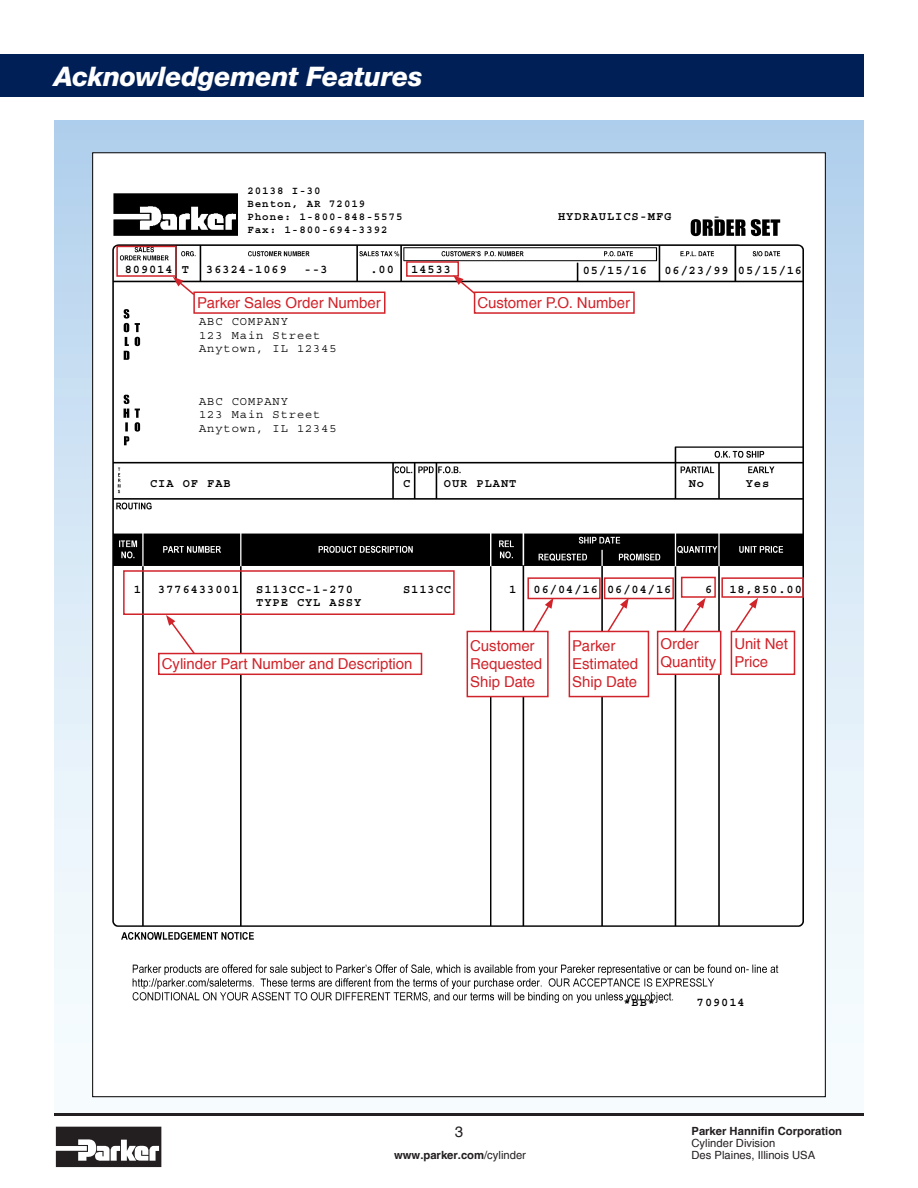
<style>
.page{position:relative;width:918px;height:1188px;background:#fff}
.page>*{position:absolute;margin:0;border:0;box-sizing:border-box;transform-origin:0 0}
.t1{font:italic 800 27px "Helvetica Neue";letter-spacing:-.015em;color:#fff}
.t2{font:15px/18px "Helvetica";letter-spacing:-.005em;color:#d1232a}
.t3{font:15px "Helvetica";color:#231f20}
.t4{font:700 12px "Courier Std";letter-spacing:.08em;color:#000}
.t5{font:12px/13.4px "Courier Std";letter-spacing:.08em;color:#000}
.t6{font:700 11.25px "Helvetica";color:#231f20}
.t7{font:11.25px "Helvetica";color:#231f20}
.t8{font:700 10.8px/12.9px "Courier Std";letter-spacing:.09em;color:#000}
.s1{font-weight:400}
</style>
<div class="page">
<svg style="left:56px;top:1127px;width:105px;height:40px"></svg>
<hr style="left:54px;top:1113px;width:810px;height:3px;background:#231f20">
<div style="left:54px;top:120px;width:810px;height:993px;background:linear-gradient(to bottom,#b4d2ed,#fff)"></div>
<div style="left:0;top:54px;width:864px;height:43px;background:#001f56"></div>
<div style="left:92px;top:152px;width:734px;height:945px;background:#fff;border:1px solid #000"></div>
<img style="left:113px;top:193px;width:691px;height:810px">
<img style="left:246px;top:193px;width:112px;height:48px">
<div style="left:474px;top:292px;width:161px;height:22px;border:2px solid #d1232a"></div>
<div style="left:527px;top:577px;width:74px;height:22px;border:2px solid #d1232a"></div>
<div style="left:721px;top:577px;width:83px;height:21px;border:2px solid #d1232a"></div>
<svg style="left:529px;top:598px;width:25px;height:39px"></svg>
<div style="left:123px;top:570px;width:332px;height:45px;border:2px solid #d1232a"></div>
<svg style="left:166px;top:615px;width:31px;height:38px"></svg>
<div style="left:159px;top:654px;width:263px;height:20px;background:#fff"></div>
<div style="left:158px;top:653px;width:264px;height:22px;border:2px solid #d1232a"></div>
<div style="left:406px;top:261px;width:53px;height:16px;border:2px solid #d1232a"></div>
<div style="left:193px;top:292px;width:193px;height:22px;border:2px solid #d1232a"></div>
<div style="left:467px;top:631px;width:81px;height:66px;background:#fff"></div>
<div style="left:467px;top:631px;width:82px;height:66px;border:2px solid #d1232a"></div>
<div style="left:569px;top:631px;width:79px;height:66px;background:#fff"></div>
<div style="left:569px;top:631px;width:80px;height:66px;border:2px solid #d1232a"></div>
<div style="left:731px;top:631px;width:63px;height:43px;background:#fff"></div>
<div style="left:731px;top:631px;width:64px;height:44px;border:2px solid #d1232a"></div>
<div style="left:116px;top:246px;width:60px;height:31px;border:2px solid #d1232a"></div>
<svg style="left:173px;top:277px;width:23px;height:20px"></svg>
<svg style="left:453px;top:275px;width:23px;height:20px"></svg>
<div style="left:604px;top:577px;width:70px;height:22px;border:2px solid #d1232a"></div>
<svg style="left:606px;top:598px;width:23px;height:36px"></svg>
<svg style="left:733px;top:598px;width:25px;height:36px"></svg>
<div style="left:681px;top:577px;width:35px;height:21px;border:2px solid #d1232a"></div>
<div style="left:658px;top:631px;width:63px;height:43px;background:#fff"></div>
<div style="left:657px;top:631px;width:64px;height:44px;border:2px solid #d1232a"></div>
<svg style="left:681px;top:598px;width:25px;height:36px"></svg>
<h1 class="t1" style="left:54px;top:60px;width:370px">Acknowledgement Features</h1>
<p class="t8" style="left:247px;top:184px;width:157px">20138 I-30<br>Benton, AR 72019<br>Phone: 1-800-848-5575<br>Fax: 1-800-694-3392</p>
<p class="t4" style="left:558px;top:210px;width:115px">HYDRAULICS-MFG</p>
<p class="t4" style="left:713px;top:210px;width:9px">-</p>
<p class="t4" style="left:125px;top:263px;width:66px">809014 T</p>
<p class="t4" style="left:206px;top:263px;width:82px">36324-1069</p>
<p class="t4" style="left:304px;top:263px;width:25px">--3</p>
<p class="t4" style="left:370px;top:263px;width:25px">.00</p>
<p class="t4" style="left:411px;top:263px;width:41px">14533</p>
<p class="t4" style="left:583px;top:263px;width:66px">05/15/16</p>
<p class="t4" style="left:664px;top:263px;width:139px">06/23/99 05/15/16</p>
<p class="t2" style="left:197px;top:294px;width:185px">Parker Sales Order Number</p>
<p class="t5" style="left:199px;top:315px;width:139px">ABC COMPANY<br>123 Main Street<br>Anytown, IL 12345</p>
<p class="t5" style="left:199px;top:395px;width:139px">ABC COMPANY<br>123 Main Street<br>Anytown, IL 12345</p>
<p class="t2" style="left:477px;top:294px;width:154px">Customer P.O. Number</p>
<p class="t4" style="left:150px;top:476px;width:82px">CIA OF FAB</p>
<p class="t4" style="left:403px;top:476px;width:9px">C</p>
<p class="t4" style="left:444px;top:476px;width:74px">OUR PLANT</p>
<p class="t4" style="left:689px;top:476px;width:17px">No</p>
<p class="t4" style="left:746px;top:476px;width:25px">Yes</p>
<p class="t4" style="left:134px;top:583px;width:9px">1</p>
<p class="t4" style="left:158px;top:583px;width:82px">3776433001</p>
<p class="t4" style="left:256px;top:583px;width:98px">S113CC-1-270</p>
<p class="t4" style="left:403px;top:583px;width:49px">S113CC</p>
<p class="t4" style="left:509px;top:583px;width:9px">1</p>
<p class="t4" style="left:534px;top:583px;width:139px">06/04/16 06/04/16</p>
<p class="t4" style="left:705px;top:583px;width:9px">6</p>
<p class="t4" style="left:729px;top:583px;width:74px">18,850.00</p>
<p class="t4" style="left:256px;top:596px;width:107px">TYPE CYL ASSY</p>
<p class="t2" style="left:162px;top:655px;width:252px">Cylinder Part Number and Description</p>
<p class="t2" style="left:470px;top:638px;width:74px">Customer<br>Requested<br>Ship Date</p>
<p class="t2" style="left:572px;top:638px;width:67px">Parker<br>Estimated<br>Ship Date</p>
<p class="t2" style="left:734px;top:635px;width:55px">Unit Net<br>Price</p>
<p class="t2" style="left:661px;top:635px;width:57px">Order<br>Quantity</p>
<p class="t4" style="left:623px;top:996px;width:33px">*BB*</p>
<p class="t4" style="left:697px;top:996px;width:49px">709014</p>
<p class="t3" style="left:455px;top:1123px;width:10px">3</p>
<p class="t6" style="left:692px;top:1124px;width:152px">Parker Hannifin Corporation</p>
<p class="t7" style="left:692px;top:1136px;width:85px">Cylinder Division</p>
<p class="t6" style="left:394px;top:1148px;width:133px">www.parker.com<span class="s1">/cylinder</span></p>
<p class="t7" style="left:692px;top:1149px;width:125px">Des Plaines, Illinois USA</p>
</div>
